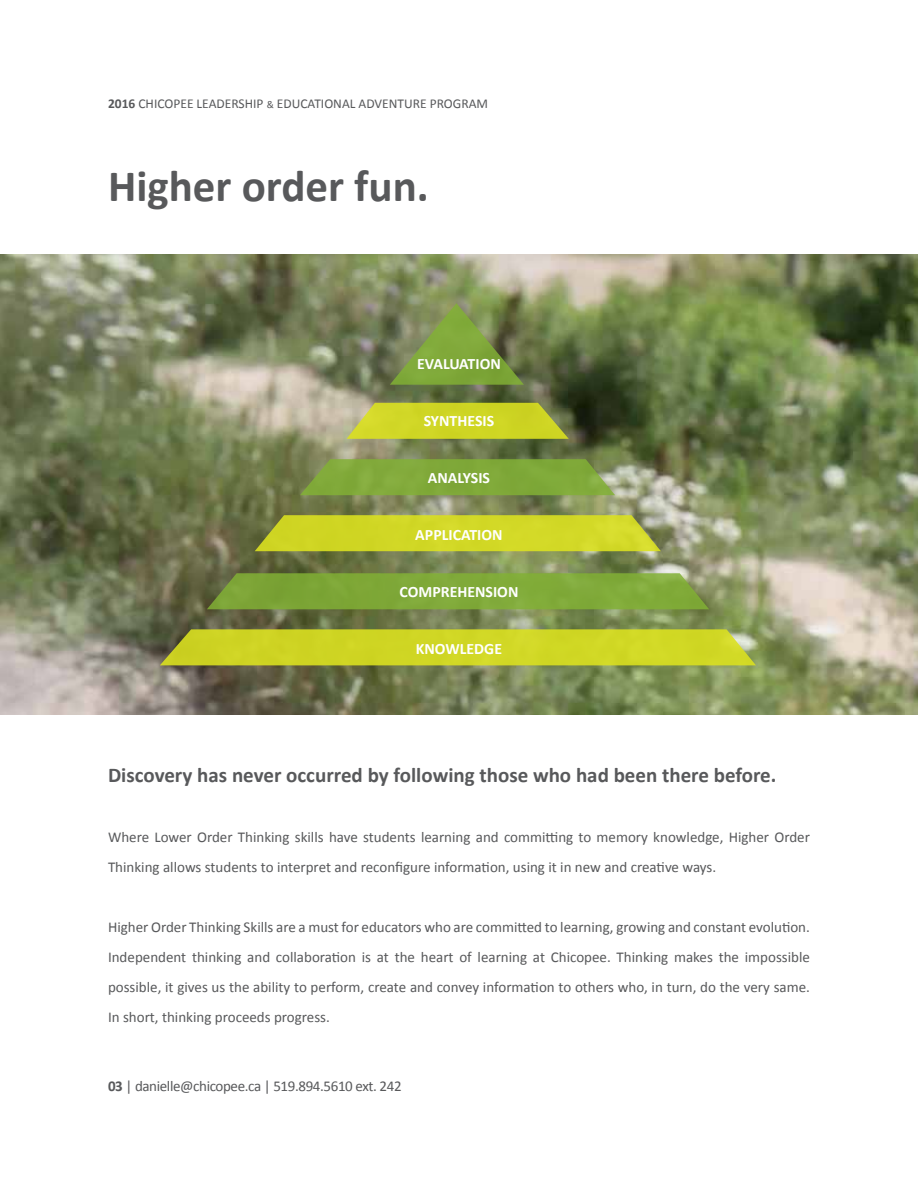
<style>
.page{position:relative;width:918px;height:1188px;background:#fff}
.page>*{position:absolute;margin:0;border:0;box-sizing:border-box;transform-origin:0 0}
.t1{font:700 45px "Calibri";color:#58595b}
.t2{font:700 21px "Calibri";color:#58595b}
.t3{font:700 15.9px "Calibri";color:#fff}
.t4{font:15px/30px "Calibri";color:#58595b}
.t5{font:15px "Calibri";letter-spacing:-.025em;color:#58595b}
.t6{font:13.5px "Calibri";color:#58595b}
.s1{font-weight:700}
.s2{font-size:10.5px}
</style>
<div class="page">
<img style="left:0;top:255px;width:918px;height:459px">
<svg style="left:390px;top:303px;width:134px;height:82px;background:#799246"></svg>
<svg style="left:347px;top:403px;width:222px;height:36px;background:#c6cc2e"></svg>
<svg style="left:300px;top:459px;width:315px;height:36px;background:#80a63d"></svg>
<svg style="left:255px;top:515px;width:406px;height:36px;background:#cad029"></svg>
<svg style="left:207px;top:573px;width:502px;height:36px;background:#7ea53a"></svg>
<svg style="left:160px;top:629px;width:596px;height:36px;background:#cad027"></svg>
<p class="t6" style="left:108px;top:95px;width:382px"><span class="s1">2016</span> CHICOPEE LEADERSHIP <span class="s2">&amp;</span> EDUCATIONAL ADVENTURE PROGRAM</p>
<h1 class="t1" style="left:108px;top:157px;width:322px">Higher order fun.</h1>
<p class="t3" style="left:417px;top:354px;width:85px">EVALUATION</p>
<p class="t3" style="left:424px;top:411px;width:72px">SYNTHESIS</p>
<p class="t3" style="left:428px;top:468px;width:64px">ANALYSIS</p>
<p class="t3" style="left:415px;top:525px;width:89px">APPLICATION</p>
<p class="t3" style="left:400px;top:582px;width:120px">COMPREHENSION</p>
<p class="t3" style="left:416px;top:639px;width:88px">KNOWLEDGE</p>
<h2 class="t2" style="left:108px;top:761px;width:670px">Discovery has never occurred by following those who had been there before.</h2>
<p class="t4" style="left:108px;top:822px;width:703px">Where Lower Order Thinking skills have students learning and committing to memory knowledge, Higher Order<br>Thinking allows students to interpret and reconfigure information, using it in new and creative ways.</p>
<p class="t4" style="left:108px;top:912px;width:704px;text-align:justify">Higher Order Thinking Skills are a must for educators who are committed to learning, growing and constant evolution.<br>Independent thinking and collaboration is at the heart of learning at Chicopee. Thinking makes the impossible possible, it gives us the ability to perform, create and convey information to others who, in turn, do the very same.<br>In short, thinking proceeds progress.</p>
<p class="t5" style="left:108px;top:1077px;width:295px"><span class="s1">03</span> | danielle@chicopee.ca | 519.894.5610 ext. 242</p>
</div>
